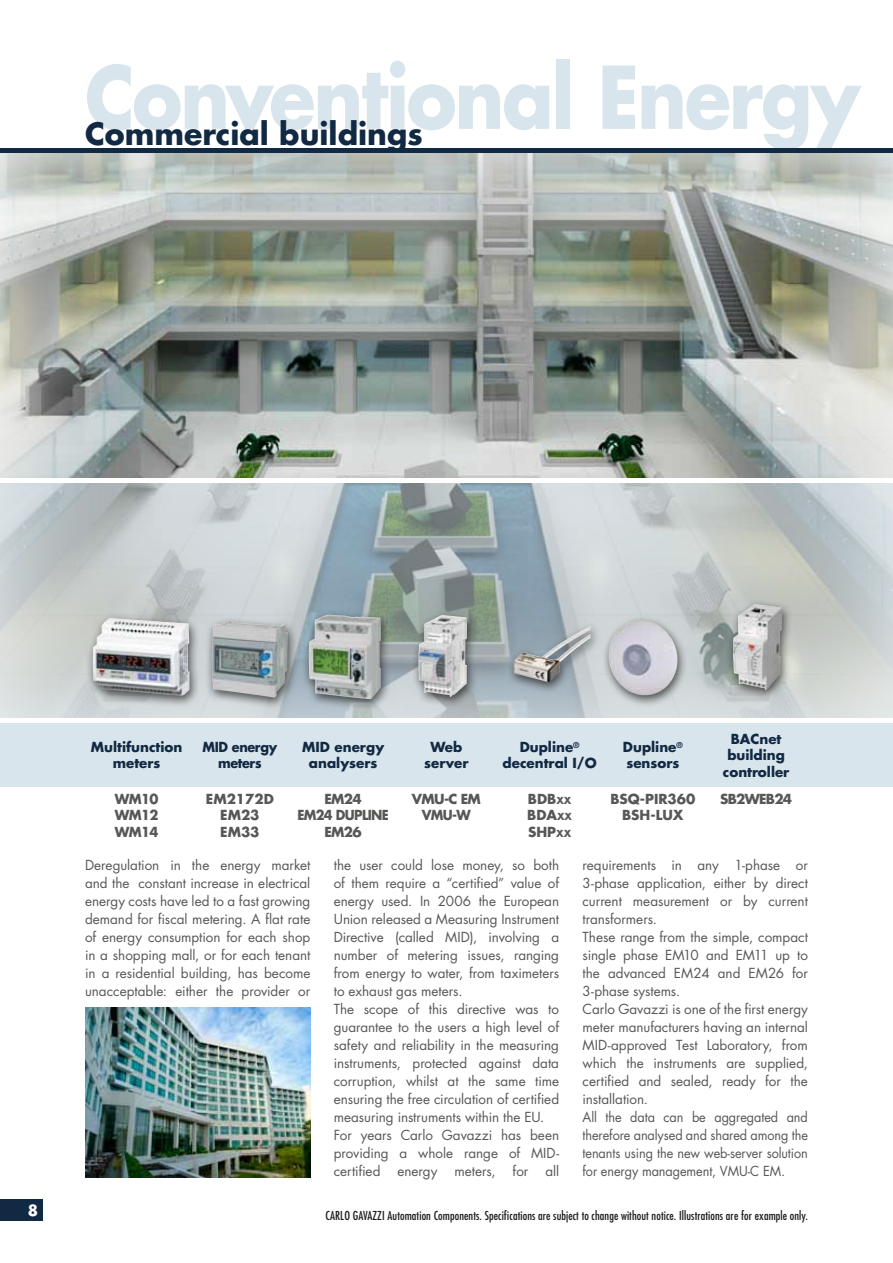
<style>
.page{position:relative;width:893px;height:1263px;background:#fff}
.page>*{position:absolute;margin:0;border:0;box-sizing:border-box;transform-origin:0 0}
.t1{font:700 84px "Futura Std";letter-spacing:-.03em;color:#d9e5ec;scale:.9 1}
.t2{font:700 30px "Futura Std";color:#112942}
.t3{font:700 15px "Futura Std";color:#fff}
.t4{font:13.5px/18px "Futura Std";letter-spacing:-.005em;color:#575756}
.t5{font:700 13.5px/16.2px "Futura Std";color:#112942;text-align:center}
.t6{font:700 13.5px/16.2px "Futura Std";letter-spacing:-.05em;color:#575756;text-align:justify}
.t7{font:700 13.5px/16.2px "Futura Std";color:#575756;text-align:center}
.t8{font:700 13.5px/16.2px "Futura Std";letter-spacing:-.03em;color:#112942;text-align:center;scale:.95 1}
.t9{font:condensed 12px "Futura Std";letter-spacing:.01em;color:#1d1d1b}
.s1{font-size:9.45px}
</style>
<div class="page">
<div style="left:0;top:723px;width:893px;height:64px;background:#d9e5ec"></div>
<div style="left:0;top:1199px;width:43px;height:21px;background:#112942"></div>
<hr style="left:0;top:149px;width:893px;height:4px;background:#112942">
<svg style="left:0;top:153px;width:893px;height:325px;background:#a1a7a1"></svg>
<svg style="left:0;top:483px;width:893px;height:235px;background:#bbc4c6"></svg>
<img style="left:85px;top:1008px;width:225px;height:170px">
<div style="left:85px;top:613px;width:115px;height:95px;background:#1d1d1b;opacity:.75"></div>
<img style="left:93px;top:618px;width:16px;height:31px">
<div style="left:204px;top:616px;width:94px;height:94px;background:#1d1d1b;opacity:.75"></div>
<img style="left:213px;top:621px;width:17px;height:17px">
<div style="left:301px;top:610px;width:91px;height:102px;background:#1d1d1b;opacity:.75"></div>
<img style="left:309px;top:615px;width:19px;height:32px">
<div style="left:411px;top:610px;width:66px;height:99px;background:#1d1d1b;opacity:.75"></div>
<img style="left:419px;top:615px;width:23px;height:30px">
<div style="left:506px;top:622px;width:95px;height:73px;background:#1d1d1b;opacity:.75"></div>
<img style="left:513px;top:626px;width:78px;height:56px">
<div style="left:601px;top:615px;width:87px;height:93px;background:#1d1d1b;opacity:.75"></div>
<img style="left:609px;top:621px;width:69px;height:74px">
<div style="left:726px;top:599px;width:66px;height:103px;background:#1d1d1b;opacity:.75"></div>
<img style="left:733px;top:604px;width:49px;height:86px">
<h1 class="t1" style="left:85px;top:41px;width:863px">Conventional Energy</h1>
<h2 class="t2" style="left:85px;top:113px;width:339px">Commercial buildings</h2>
<p class="t3" style="left:28px;top:1200px;width:12px">8</p>
<p class="t5" style="left:91px;top:739px;width:93px">Multifunction meters</p>
<p class="t8" style="left:203px;top:739px;width:80px">MID energy meters</p>
<p class="t5" style="left:302px;top:739px;width:84px">MID energy analysers</p>
<p class="t5" style="left:424px;top:739px;width:46px">Web server</p>
<p class="t5" style="left:503px;top:739px;width:96px">Dupline<sup>® </sup>decentral I/O</p>
<p class="t5" style="left:623px;top:739px;width:61px;text-align:left">Dupline<sup>® </sup>sensors</p>
<p class="t5" style="left:723px;top:731px;width:68px">BACnet building controller</p>
<p class="t6" style="left:115px;top:791px;width:45px">WM10<br>WM12<br>WM14</p>
<p class="t7" style="left:206px;top:791px;width:69px">EM2172D<br>EM23<br>EM33</p>
<p class="t6" style="left:297px;top:791px;width:93px;text-align:center">EM24<br>EM24 DUPLINE<br>EM26</p>
<p class="t6" style="left:412px;top:791px;width:70px;text-align:center">VMU-C EM<br>VMU-W</p>
<p class="t6" style="left:527px;top:791px;width:46px">BDB<span class="s1">XX </span>BDA<span class="s1">XX </span>SHP<span class="s1">XX</span></p>
<p class="t7" style="left:610px;top:791px;width:86px">BSQ-PIR360<br>BSH-LUX</p>
<p class="t6" style="left:720px;top:791px;width:74px">SB2WEB24</p>
<p class="t4" style="left:85px;top:856px;width:227px;text-align:justify">Deregulation in the energy market and the constant increase in electrical energy costs have led to a fast growing demand for fiscal metering. A flat rate of energy consumption for each shop in a shopping mall, or for each tenant in a residential building, has become unacceptable: either the provider or</p>
<p class="t4" style="left:334px;top:856px;width:227px">the user could lose money, so both of them require a “certified” value of energy used. In 2006 the European Union released a Measuring Instrument Directive (called MID), involving a number of metering issues, ranging from energy to water, from taximeters to exhaust gas meters.<br>The scope of this directive was to guarantee to the users a high level of safety and reliability in the measuring instruments, protected against data corruption, whilst at the same time ensuring the free circulation of certified measuring instruments within the EU.<br>For years Carlo Gavazzi has been providing a whole range of MID&shy;certified</p>
<p class="t4" style="left:397px;top:1162px;width:42px">energy</p>
<p class="t4" style="left:454px;top:1162px;width:43px">meters,</p>
<p class="t4" style="left:513px;top:1162px;width:17px">for</p>
<p class="t4" style="left:545px;top:1162px;width:15px">all</p>
<p class="t4" style="left:583px;top:856px;width:227px">requirements in any 1-phase or<br>3-phase application, either by direct current measurement or by current transformers.<br>These range from the simple, compact single phase EM10 and EM11 up to the advanced EM24 and EM26 for<br>3-phase systems.<br>Carlo Gavazzi is one of the first energy meter manufacturers having an internal<br>MID-approved Test Laboratory, from which the instruments are supplied, certified and sealed, ready for the installation.<br>All the data can be aggregated and therefore analysed and shared among the tenants using the new web-server solution for energy management, VMU-C EM.</p>
<p class="t9" style="left:325px;top:1209px;width:484px">CARLO GAVAZZI Automation Components. Specifications are subject to change without notice. Illustrations are for example only.</p>
</div>
